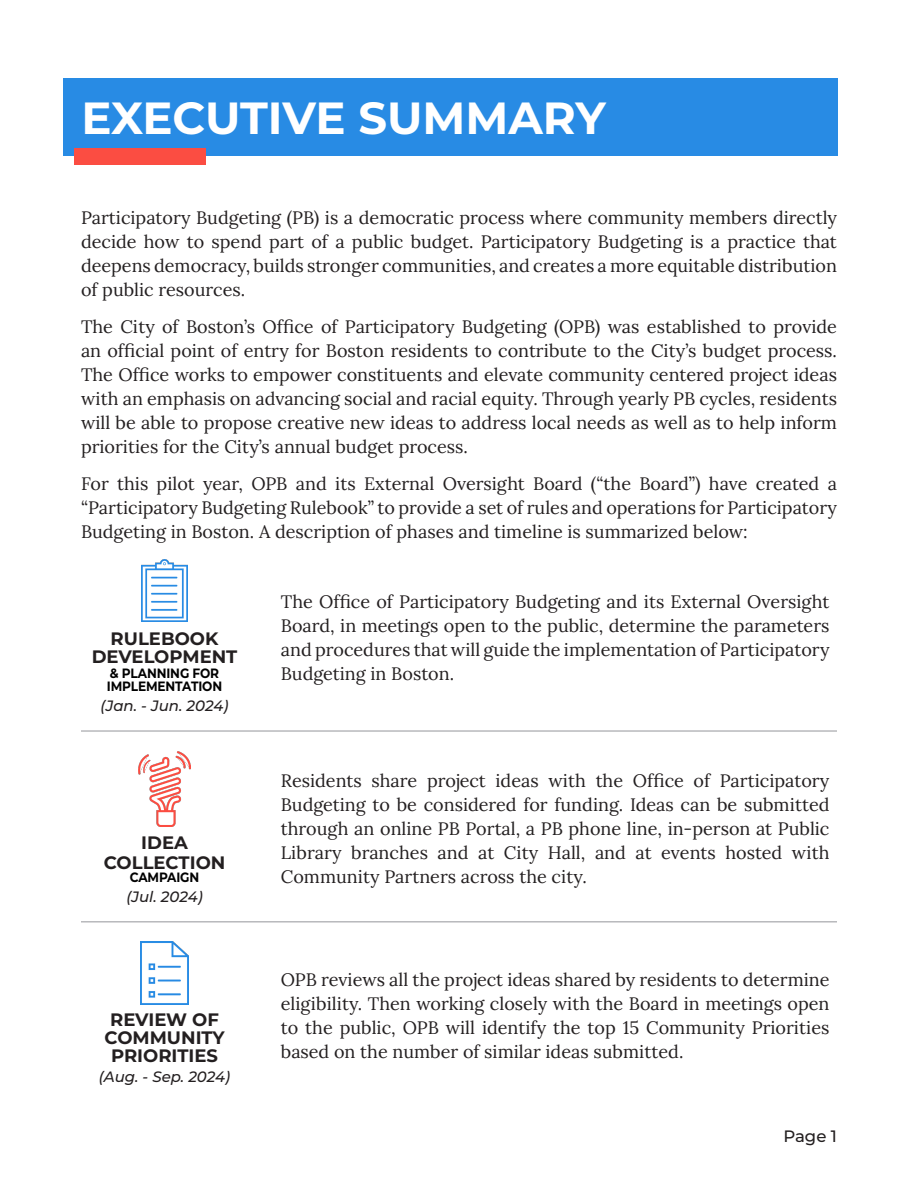
<style>
.page{position:relative;width:918px;height:1188px;background:#fff}
.page>*{position:absolute;margin:0;border:0;box-sizing:border-box;transform-origin:0 0}
.t1{font:700 45px "Montserrat";letter-spacing:-.005em;color:#fff}
.t2{font:18px/24px "Lora";color:#231f20;text-align:justify}
.t3{font:700 18px/18px "Montserrat";color:#231f20;text-align:center}
.t4{font:500 16.5px "Montserrat";color:#231f20}
.t5{font:italic 500 15px "Montserrat";letter-spacing:-.005em;color:#231f20}
.t6{font:700 13.5px/13.5px "Montserrat";letter-spacing:-.01em;color:#000;scale:.9 1}
</style>
<div class="page">
<div style="left:63px;top:78px;width:774px;height:78px;background:#288be4"></div>
<div style="left:74px;top:149px;width:132px;height:16px;background:#fb4d42"></div>
<img style="left:141px;top:559px;width:47px;height:62px">
<img style="left:139px;top:751px;width:52px;height:75px">
<img style="left:141px;top:942px;width:48px;height:62px">
<hr style="left:81px;top:921px;width:756px;height:2px;background:#b8b9bc">
<hr style="left:81px;top:730px;width:756px;height:2px;background:#b8b9bc">
<h1 class="t1" style="left:81px;top:86px;width:526px">EXECUTIVE SUMMARY</h1>
<p class="t2" style="left:81px;top:204px;width:758px">Participatory Budgeting (PB) is a democratic process where community members directly decide how to spend part of a public budget. Participatory Budgeting is a practice that deepens democracy, builds stronger communities, and creates a more equitable distribution of public resources.</p>
<p class="t2" style="left:81px;top:313px;width:758px">The City of Boston’s Office of Participatory Budgeting (OPB) was established to provide an official point of entry for Boston residents to contribute to the City’s budget process.<br>The Office works to empower constituents and elevate community centered project ideas with an emphasis on advancing social and racial equity. Through yearly PB cycles, residents will be able to propose creative new ideas to address local needs as well as to help inform priorities for the City’s annual budget process.</p>
<p class="t2" style="left:81px;top:471px;width:758px">For this pilot year, OPB and its External Oversight Board (“the Board”) have created a “Participatory Budgeting Rulebook” to provide a set of rules and operations for Participatory Budgeting in Boston. A description of phases and timeline is summarized below:</p>
<p class="t3" style="left:92px;top:629px;width:147px">RULEBOOK<br>DEVELOPMENT</p>
<p class="t6" style="left:107px;top:666px;width:130px">&amp; PLANNING FOR<br>IMPLEMENTATION</p>
<p class="t5" style="left:101px;top:695px;width:129px">(Jan. - Jun. 2024)</p>
<p class="t3" style="left:104px;top:832px;width:123px;line-height:19.5px">IDEA<br>COLLECTION</p>
<p class="t6" style="left:130px;top:870px;width:79px">CAMPAIGN</p>
<p class="t5" style="left:126px;top:886px;width:78px">(Jul. 2024)</p>
<p class="t3" style="left:104px;top:1010px;width:122px">REVIEW OF<br>COMMUNITY<br>PRIORITIES</p>
<p class="t5" style="left:99px;top:1066px;width:133px">(Aug. - Sep. 2024)</p>
<p class="t2" style="left:281px;top:588px;width:550px">The Office of Participatory Budgeting and its External Oversight Board, in meetings open to the public, determine the parameters and procedures that will guide the implementation of Participatory Budgeting in Boston.</p>
<p class="t2" style="left:281px;top:768px;width:550px">Residents share project ideas with the Office of Participatory Budgeting to be considered for funding. Ideas can be submitted through an online PB Portal, a PB phone line, in-person at Public Library branches and at City Hall, and at events hosted with Community Partners across the city.</p>
<p class="t2" style="left:281px;top:966px;width:550px">OPB reviews all the project ideas shared by residents to determine eligibility. Then working closely with the Board in meetings open to the public, OPB will identify the top 15 Community Priorities based on the number of similar ideas submitted.</p>
<p class="t4" style="left:783px;top:1124px;width:55px">Page 1</p>
</div>
